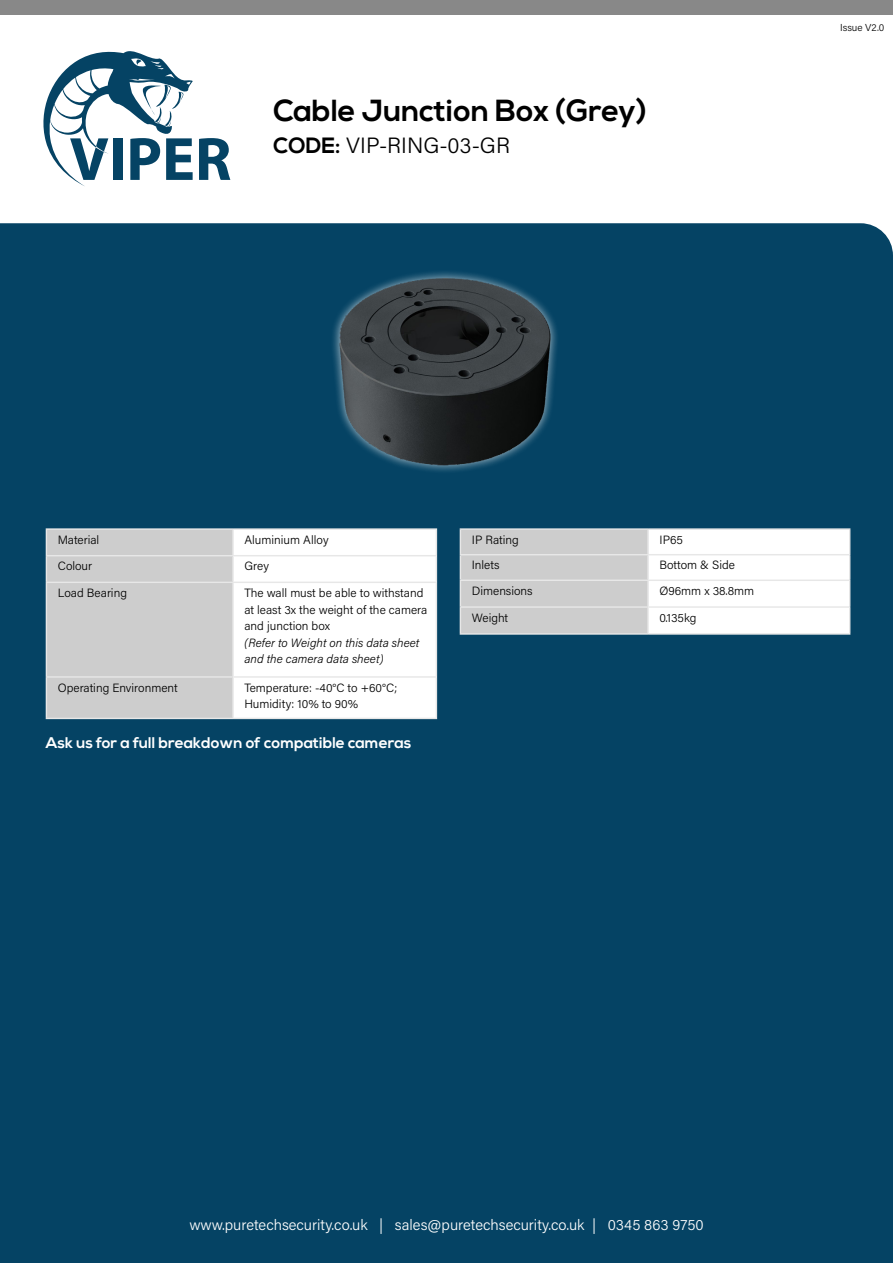
<style>
.page{position:relative;width:893px;height:1263px;background:#fff}
.page>*{position:absolute;margin:0;border:0;box-sizing:border-box;transform-origin:0 0}
.t1{font:700 30.45px "Nexa";color:#000}
.t2{font:300 22.05px "Acumin Pro";letter-spacing:.005em;color:#000}
.t3{font:700 15.45px "Nexa";color:#fff}
.t4{font:300 15px "Acumin Pro";color:#fff}
.t5{font:300 12px/16.5px "Acumin Pro";color:#000}
.t6{font:italic 300 12px/16.5px "Acumin Pro";color:#000}
.t7{font:300 10.05px "Acumin Pro";color:#000}
.s1{font-family:"Nexa";font-weight:700}
</style>
<div class="page">
<div style="left:0;top:223px;width:893px;height:1040px;background:#054364"></div>
<div style="left:46px;top:529px;width:187px;height:27px;background:#cdcdcd"></div>
<div style="left:233px;top:529px;width:203px;height:27px;background:#fff"></div>
<div style="left:46px;top:556px;width:187px;height:26px;background:#cdcdcd"></div>
<div style="left:233px;top:556px;width:203px;height:26px;background:#fff"></div>
<div style="left:46px;top:582px;width:187px;height:95px;background:#cdcdcd"></div>
<div style="left:233px;top:582px;width:203px;height:95px;background:#fff"></div>
<div style="left:46px;top:677px;width:187px;height:41px;background:#cdcdcd"></div>
<div style="left:233px;top:677px;width:203px;height:41px;background:#fff"></div>
<hr style="left:46px;top:528px;width:187px;height:2px;background:#e7e7e7">
<hr style="left:233px;top:528px;width:204px;height:2px;background:#e7e7e7">
<hr style="left:232px;top:530px;width:2px;height:25px;background:#e7e7e7">
<hr style="left:46px;top:555px;width:187px;height:1px;background:#e7e7e7">
<svg style="left:46px;top:530px;width:1px;height:52px"></svg>
<hr style="left:233px;top:555px;width:204px;height:1px;background:#e7e7e7">
<hr style="left:232px;top:556px;width:2px;height:26px;background:#e7e7e7">
<svg style="left:436px;top:530px;width:1px;height:52px"></svg>
<hr style="left:46px;top:582px;width:187px;height:1px;background:#e7e7e7">
<hr style="left:46px;top:583px;width:1px;height:93px;background:#e7e7e7">
<hr style="left:233px;top:582px;width:204px;height:1px;background:#e7e7e7">
<hr style="left:232px;top:583px;width:2px;height:93px;background:#e7e7e7">
<hr style="left:436px;top:583px;width:1px;height:93px;background:#e7e7e7">
<hr style="left:46px;top:676px;width:187px;height:2px;background:#e7e7e7">
<hr style="left:46px;top:678px;width:1px;height:40px;background:#e7e7e7">
<hr style="left:233px;top:676px;width:204px;height:2px;background:#e7e7e7">
<hr style="left:232px;top:678px;width:2px;height:40px;background:#e7e7e7">
<hr style="left:436px;top:678px;width:1px;height:40px;background:#e7e7e7">
<hr style="left:46px;top:718px;width:187px;height:1px;background:#e7e7e7">
<hr style="left:233px;top:718px;width:204px;height:1px;background:#e7e7e7">
<svg style="left:43px;top:51px;width:187px;height:135px"></svg>
<div style="left:0;top:0;width:893px;height:15px;background:#888"></div>
<img style="left:252px;top:223px;width:389px;height:304px">
<hr style="left:460px;top:528px;width:188px;height:2px;background:#e7e7e7">
<hr style="left:648px;top:528px;width:202px;height:2px;background:#e7e7e7">
<svg style="left:460px;top:529px;width:390px;height:104px"></svg>
<hr style="left:460px;top:633px;width:188px;height:2px;background:#e7e7e7">
<hr style="left:648px;top:633px;width:202px;height:2px;background:#e7e7e7">
<h1 class="t1" style="left:273px;top:92px;width:375px">Cable Junction Box (Grey)</h1>
<h2 class="t2" style="left:273px;top:130px;width:238px"><span class="s1">CODE:</span> VIP-RING-03-GR</h2>
<p class="t7" style="left:840px;top:21px;width:46px">Issue V2.0</p>
<p class="t5" style="left:58px;top:531px;width:43px">Material</p>
<p class="t5" style="left:244px;top:531px;width:86px">Aluminium Alloy</p>
<p class="t5" style="left:58px;top:557px;width:36px">Colour</p>
<p class="t5" style="left:244px;top:557px;width:26px">Grey</p>
<p class="t5" style="left:58px;top:584px;width:71px">Load Bearing</p>
<p class="t5" style="left:244px;top:584px;width:184px">The wall must be able to withstand at least 3x the weight of the camera and junction box</p>
<p class="t6" style="left:244px;top:634px;width:176px">(Refer to Weight on this data sheet and the camera data sheet)</p>
<p class="t5" style="left:58px;top:679px;width:121px">Operating Environment</p>
<p class="t5" style="left:244px;top:679px;width:154px">Temperature: -40°C to +60°C;<br>Humidity: 10% to 90%</p>
<p class="t3" style="left:46px;top:734px;width:367px">Ask us for a full breakdown of compatible cameras</p>
<p class="t5" style="left:472px;top:531px;width:49px">IP Rating</p>
<p class="t5" style="left:659px;top:531px;width:25px">IP65</p>
<p class="t5" style="left:472px;top:556px;width:29px">Inlets</p>
<p class="t5" style="left:659px;top:556px;width:77px">Bottom &amp; Side</p>
<p class="t5" style="left:472px;top:582px;width:62px">Dimensions</p>
<p class="t5" style="left:659px;top:582px;width:96px">Ø96mm x 38.8mm</p>
<p class="t5" style="left:472px;top:609px;width:38px">Weight</p>
<p class="t5" style="left:659px;top:609px;width:39px">0.135kg</p>
<p class="t4" style="left:189px;top:1215px;width:516px">www.puretechsecurity.co.uk | sales@puretechsecurity.co.uk | 0345 863 9750</p>
</div>
